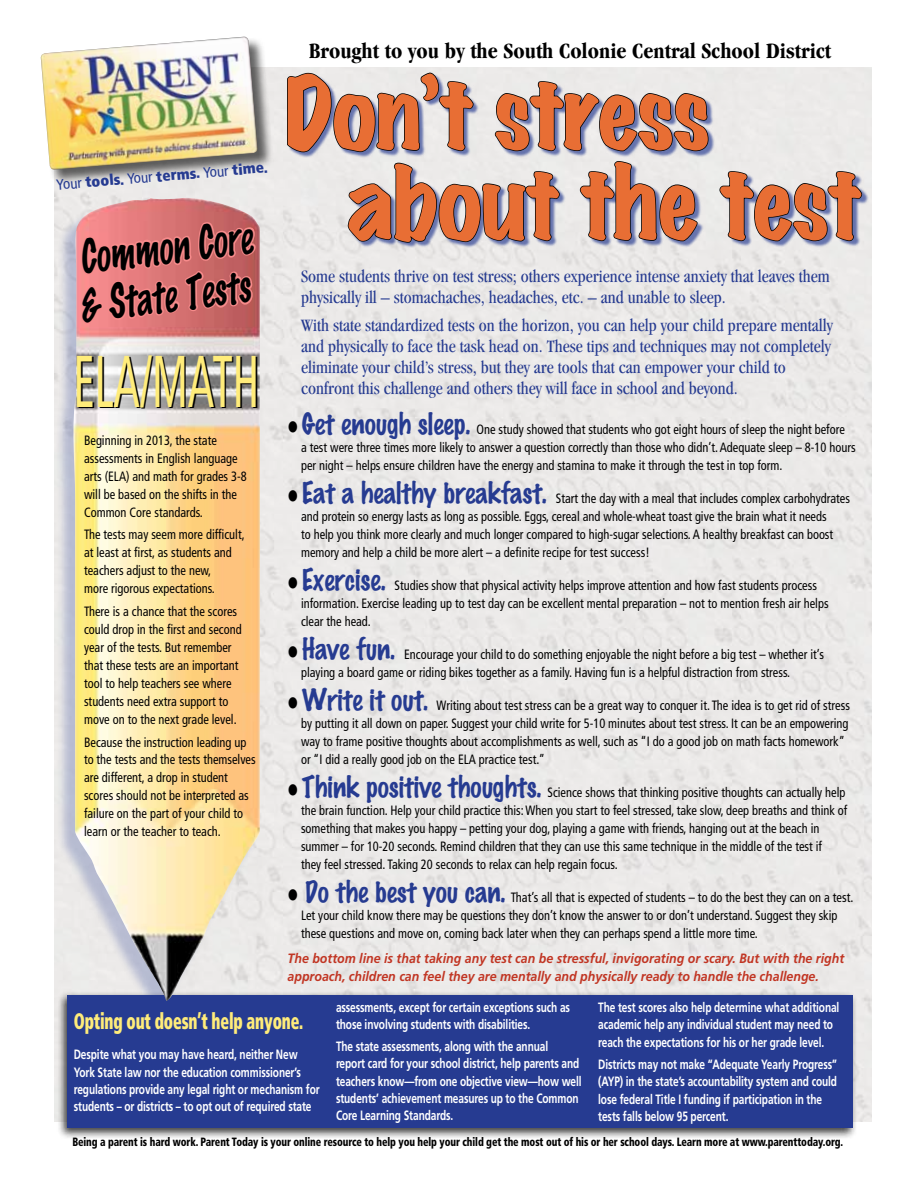
<style>
.page{position:relative;width:918px;height:1188px;background:#fff}
.page>*{position:absolute;margin:0;border:0;box-sizing:border-box;transform-origin:0 0}
.t1{font:90px/90px "Marker Felt Wide";color:#e86e34}
.t2{font:condensed 73.2px "Frutiger LT Std";color:#000;scale:.63 1}
.t3{font:100 42px/48px "Marker Felt";color:#000;scale:.81 1}
.t4{font:700 condensed 22.5px "Garamond";color:#000}
.t5{font:900 condensed 22.5px "Frutiger";letter-spacing:-.01em;color:#ffec7a;scale:.7 1}
.t6{font:condensed 18px/21px "Garamond";color:#263b91}
.t7{font:900 condensed 15px "Frutiger";color:#263b91}
.t8{font:condensed 13.5px/18px "Frutiger LT Std";color:#000;scale:.92 1}
.t9{font:700 13.5px/17.2px "Frutiger";letter-spacing:-.01em;color:#fff;scale:.75 1}
.t10{font:condensed 13.5px/18px "Frutiger";color:#000;scale:.92 1}
.t11{font:italic 700 13.5px/18px "Frutiger LT Std";color:#c13523;scale:.92 1}
.t12{font:900 condensed 12px "Frutiger";letter-spacing:-.01em;color:#000;scale:.85 1}
.s1{font-weight:400}
.s2{font-family:"Marker Felt";font-weight:100;font-stretch:normal;font-size:27px;color:#263b91}
</style>
<div class="page">
<div style="left:41px;top:37px;width:233px;height:149px;background:#000;opacity:.61"></div>
<img style="left:40px;top:37px;width:218px;height:133px">
<div style="left:289px;top:74px;width:579px;height:175px;background:#263b91;opacity:.68"></div>
<svg style="left:286px;top:71px;width:189px;height:82px;background:#999eb7"></svg>
<svg style="left:494px;top:80px;width:215px;height:73px;background:#9197af"></svg>
<svg style="left:347px;top:162px;width:214px;height:82px;background:#959ab3"></svg>
<svg style="left:579px;top:160px;width:118px;height:82px;background:#979cb4"></svg>
<svg style="left:718px;top:170px;width:145px;height:73px;background:#9398b1"></svg>
<div style="left:56px;top:991px;width:801px;height:148px;background:#000;opacity:.75"></div>
<div style="left:67px;top:995px;width:785px;height:133px;background:#263b91"></div>
<div style="left:55px;top:200px;width:203px;height:819px;background:#263b91;opacity:.27"></div>
<img style="left:71px;top:198px;width:189px;height:803px">
<svg style="left:79px;top:219px;width:179px;height:116px;background:#e27a7b"></svg>
<p class="t7" style="left:56px;top:176px;width:213px;rotate:-5deg"><span class="s1">Your</span> tools. <span class="s1">Your</span> terms. <span class="s1">Your</span> time.</p>
<h3 class="t3" style="left:71px;top:237px;width:222px;rotate:-7deg">Common Core &amp; State Tests</h3>
<h2 class="t2" style="left:75px;top:340px;width:296px">ELA/MATH</h2>
<p class="t10" style="left:84px;top:431px;width:178px">Beginning in 2013, the state assessments in English language arts (ELA) and math for grades 3-8 will be based on the shifts in the<br>Common Core standards.</p>
<p class="t10" style="left:84px;top:526px;width:176px">The tests may seem more difficult, at least at first, as students and teachers adjust to the new,<br>more rigorous expectations.</p>
<p class="t10" style="left:84px;top:602px;width:173px">There is a chance that the scores could drop in the first and second year of the tests. But remember that these tests are an important tool to help teachers see where students need extra support to move on to the next grade level.</p>
<p class="t10" style="left:84px;top:733px;width:188px">Because the instruction leading up to the tests and the tests themselves are different, a drop in student scores should not be interpreted as failure on the part of your child to learn or the teacher to teach.</p>
<h3 class="t4" style="left:309px;top:39px;width:523px">Brought to you by the South Colonie Central School District</h3>
<h1 class="t1" style="left:347px;top:72px;width:515px;text-indent:-63px">Don’t stress about the test</h1>
<h3 class="t6" style="left:301px;top:266px;width:530px">Some students thrive on test stress; others experience intense anxiety that leaves them physically ill – stomachaches, headaches, etc. – and unable to sleep.</h3>
<p class="t6" style="left:301px;top:315px;width:533px">With state standardized tests on the horizon, you can help your child prepare mentally and physically to face the task head on. These tips and techniques may not completely eliminate your child’s stress, but they are tools that can empower your child to confront this challenge and others they will face in school and beyond.</p>
<p class="t8" style="left:301px;top:420px;width:604px;text-indent:-14px">● <span class="s2">Get enough sleep.</span> One study showed that students who got eight hours of sleep the night before<br>a test were three times more likely to answer a question correctly than those who didn’t. Adequate sleep – 8-10 hours per night – helps ensure children have the energy and stamina to make it through the test in top form.</p>
<p class="t8" style="left:301px;top:489px;width:598px;text-indent:-13px">● <span class="s2">Eat a healthy breakfast.</span> Start the day with a meal that includes complex carbohydrates and protein so energy lasts as long as possible. Eggs, cereal and whole-wheat toast give the brain what it needs<br>to help you think more clearly and much longer compared to high-sugar selections. A healthy breakfast can boost memory and help a child be more alert – a definite recipe for test success!</p>
<p class="t8" style="left:301px;top:576px;width:575px;text-indent:-14px">● <span class="s2">Exercise.</span> Studies show that physical activity helps improve attention and how fast students process information. Exercise leading up to test day can be excellent mental preparation – not to mention fresh air helps clear the head.</p>
<p class="t8" style="left:301px;top:645px;width:570px;text-indent:-14px">● <span class="s2">Have fun.</span> Encourage your child to do something enjoyable the night before a big test – whether it’s playing a board game or riding bikes together as a family. Having fun is a helpful distraction from stress.</p>
<p class="t8" style="left:301px;top:697px;width:598px;text-indent:-14px">● <span class="s2">Write it out.</span> Writing about test stress can be a great way to conquer it. The idea is to get rid of stress by putting it all down on paper. Suggest your child write for 5-10 minutes about test stress. It can be an empowering way to frame positive thoughts about accomplishments as well, such as “I do a good job on math facts homework” or “I did a really good job on the ELA practice test.”</p>
<p class="t8" style="left:301px;top:784px;width:595px;text-indent:-14px">● <span class="s2">Think positive thoughts.</span> Science shows that thinking positive thoughts can actually help the brain function. Help your child practice this: When you start to feel stressed, take slow, deep breaths and think of something that makes you happy – petting your dog, playing a game with friends, hanging out at the beach in summer – for 10-20 seconds. Remind children that they can use this same technique in the middle of the test if<br>they feel stressed. Taking 20 seconds to relax can help regain focus.</p>
<p class="t8" style="left:301px;top:889px;width:602px;text-indent:-14px">● <span class="s2">Do the best you can.</span> That’s all that is expected of students – to do the best they can on a test.<br>Let your child know there may be questions they don’t know the answer to or don’t understand. Suggest they skip these questions and move on, coming back later when they can perhaps spend a little more time.</p>
<p class="t11" style="left:288px;top:949px;width:607px">The bottom line is that taking any test can be stressful, invigorating or scary. But with the right approach, children can feel they are mentally and physically ready to handle the challenge.</p>
<h3 class="t5" style="left:74px;top:1007px;width:329px">Opting out doesn’t help anyone.</h3>
<p class="t9" style="left:74px;top:1046px;width:329px">Despite what you may have heard, neither New York State law nor the education commissioner’s regulations provide any legal right or mechanism for students – or districts – to opt out of required state</p>
<p class="t9" style="left:336px;top:999px;width:314px">assessments, except for certain exceptions such as those involving students with disabilities.</p>
<p class="t9" style="left:336px;top:1038px;width:329px">The state assessments, along with the annual<br>report card for your school district, help parents and teachers know—from one objective view—how well students’ achievement measures up to the Common Core Learning Standards.</p>
<p class="t9" style="left:598px;top:999px;width:323px">The test scores also help determine what additional academic help any individual student may need to reach the expectations for his or her grade level.</p>
<p class="t9" style="left:598px;top:1056px;width:320px">Districts may not make “Adequate Yearly Progress” (AYP) in the state’s accountability system and could lose federal Title I funding if participation in the tests falls below 95 percent.</p>
<p class="t12" style="left:72px;top:1135px;width:908px">Being a parent is hard work. Parent Today is your online resource to help you help your child get the most out of his or her school days. Learn more at www.parenttoday.org.</p>
</div>
